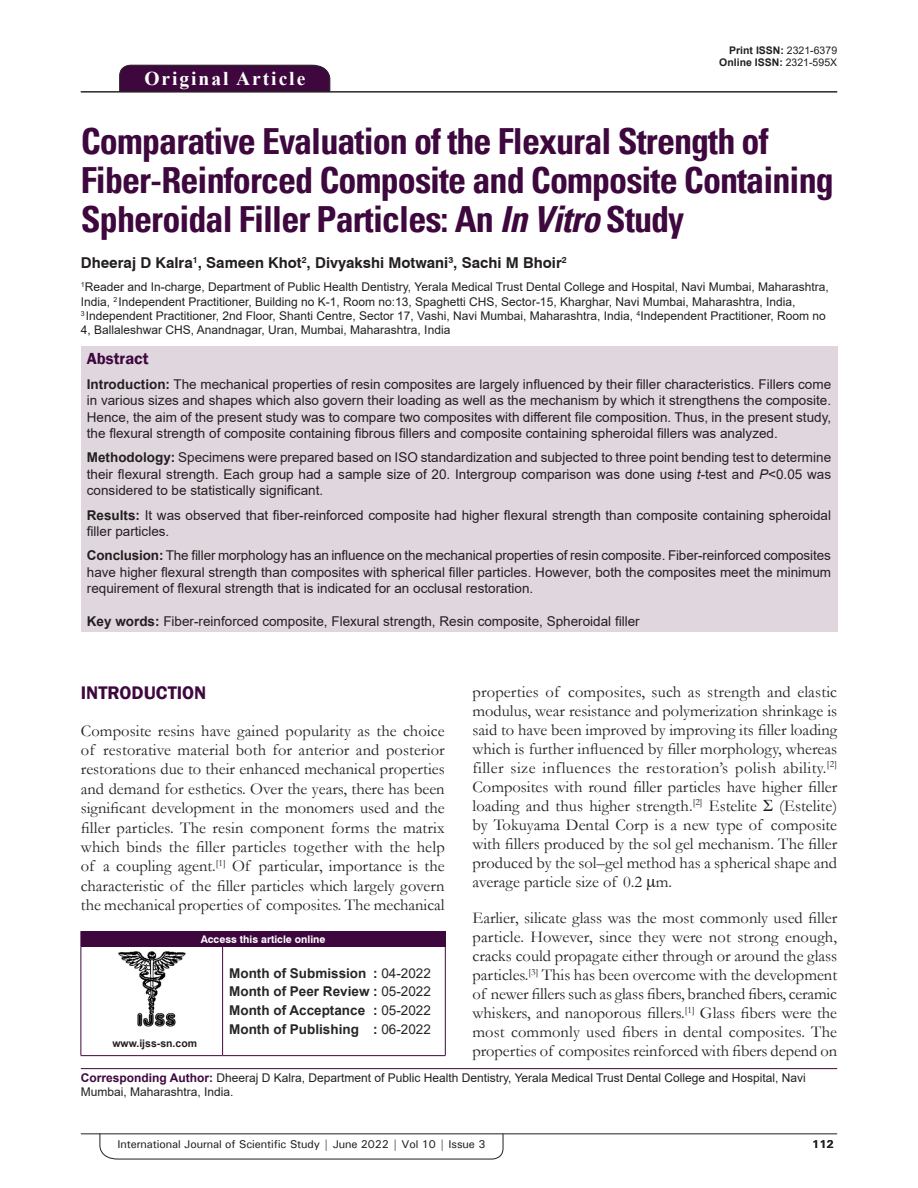
<style>
.page{position:relative;width:918px;height:1188px;background:#fff}
.page>*{position:absolute;margin:0;border:0;box-sizing:border-box;transform-origin:0 0}
.AT{font:700 condensed 36px/39px "Univers";letter-spacing:-.025em;color:#3e083e}
.AH{font:700 19.5px "Times New Roman";letter-spacing:.1em;color:#fff}
.t1{font:600 18.75px "Franklin Gothic";color:#3e083e}
.TX{font:16.5px/19px "Garamond";color:#231f20;text-align:justify}
.ABSH{font:600 16.5px "Franklin Gothic";color:#3e083e}
.AU{font:700 15px "Swiss 721 BT";color:#231f20}
.ABS{font:13.5px/16.2px "Arial";color:#231f20;text-align:justify}
.HIS{font:700 13.5px/18.8px "Arial";color:#282526;text-align:justify}
.KWD{font:13.5px "Arial";color:#231f20}
.AFF{font:12px/14.4px "Arial";color:#231f20}
.ADD{font:12px/14.4px "Arial";color:#231f20}
.t2{font:500 11.25px "Univers";letter-spacing:-.01em;color:#231f20}
.t3{font:700 11.25px "Univers";color:#231f20}
.DOI{font:700 10.5px "Arial";color:#231f20}
.AAO{font:700 10.5px "Swiss 721 BT";color:#fff}
.Web{font:700 10.5px "Arial";color:#231f20}
.s1{font-weight:400}
.s2{font-style:italic}
.s3{font-weight:700}
.s4{font-weight:700;color:#3e083e}
</style>
<div class="page">
<hr style="left:81px;top:1134px;width:756px;height:1px;background:#231f20">
<svg style="left:100px;top:1133px;width:403px;height:26px"></svg>
<div style="left:119px;top:65px;width:211px;height:26px;background:#3e083e"></div>
<hr style="left:81px;top:91px;width:756px;height:1px;background:#231f20">
<div style="left:81px;top:347px;width:756px;height:285px;background:#e0d7de"></div>
<div style="left:81px;top:931px;width:364px;height:15px;background:#3e083e"></div>
<svg style="left:445px;top:931px;width:1px;height:15px"></svg>
<hr style="left:81px;top:946px;width:142px;height:1px;background:#3e083e">
<hr style="left:81px;top:947px;width:1px;height:108px;background:#3e083e">
<hr style="left:223px;top:946px;width:223px;height:1px;background:#3e083e">
<hr style="left:222px;top:947px;width:1px;height:108px;background:#3e083e">
<hr style="left:445px;top:947px;width:1px;height:108px;background:#3e083e">
<hr style="left:223px;top:1055px;width:223px;height:1px;background:#3e083e">
<hr style="left:81px;top:1055px;width:142px;height:1px;background:#3e083e">
<img style="left:118px;top:951px;width:68px;height:76px">
<hr style="left:81px;top:1068px;width:756px;height:1px;background:#3e083e">
<p class="AH" style="left:144px;top:64px;width:162px">Original Article</p>
<p class="DOI" style="left:729px;top:42px;width:109px">Print ISSN: <span class="s1">2321-6379</span></p>
<p class="DOI" style="left:719px;top:55px;width:119px">Online ISSN: <span class="s1">2321-595X</span></p>
<p class="AT" style="left:81px;top:122px;width:755px">Comparative Evaluation of the Flexural Strength of<br>Fiber-Reinforced Composite and Composite Containing<br>Spheroidal Filler Particles: An <span class="s2">InVitro</span>Study</p>
<p class="AU" style="left:81px;top:254px;width:487px">Dheeraj D Kalra<sup>1</sup>, Sameen Khot<sup>2</sup>, Divyakshi Motwani<sup>3</sup>, Sachi M Bhoir<sup>2</sup></p>
<p class="AFF" style="left:81px;top:280px;width:749px"><sup>1</sup>Reader and In-charge, Department of Public Health Dentistry, Yerala Medical Trust Dental College and Hospital, Navi Mumbai, Maharashtra, India, <sup>2</sup> Independent Practitioner, Building no K-1, Room no:13, Spaghetti CHS, Sector-15, Kharghar, Navi Mumbai, Maharashtra, India,<br><sup>3</sup> Independent Practitioner, 2nd Floor, Shanti Centre, Sector 17, Vashi, Navi Mumbai, Maharashtra, India, <sup>4</sup>Independent Practitioner, Room no 4, Ballaleshwar CHS, Anandnagar, Uran, Mumbai, Maharashtra, India</p>
<p class="ABSH" style="left:87px;top:349px;width:63px">Abstract</p>
<p class="ABS" style="left:87px;top:376px;width:746px"><span class="s3">Introduction:</span> The mechanical properties of resin composites are largely influenced by their filler characteristics. Fillers come in various sizes and shapes which also govern their loading as well as the mechanism by which it strengthens the composite.<br>Hence, the aim of the present study was to compare two composites with different file composition. Thus, in the present study, the flexural strength of composite containing fibrous fillers and composite containing spheroidal fillers was analyzed.</p>
<p class="ABS" style="left:87px;top:450px;width:746px"><span class="s3">Methodology:</span> Specimens were prepared based on ISO standardization and subjected to three point bending test to determine their flexural strength. Each group had a sample size of 20. Intergroup comparison was done using <span class="s2">t</span>-test and <span class="s2">P</span>&lt;0.05 was considered to be statistically significant.</p>
<p class="ABS" style="left:87px;top:507px;width:746px"><span class="s3">Results:</span> It was observed that fiber-reinforced composite had higher flexural strength than composite containing spheroidal filler particles.</p>
<p class="ABS" style="left:87px;top:548px;width:746px"><span class="s3">Conclusion:</span> The filler morphology has an influence on the mechanical properties of resin composite. Fiber-reinforced composites have higher flexural strength than composites with spherical filler particles. However, both the composites meet the minimum requirement of flexural strength that is indicated for an occlusal restoration.</p>
<p class="KWD" style="left:87px;top:612px;width:554px"><span class="s3">Key words:</span> Fiber-reinforced composite, Flexural strength, Resin composite, Spheroidal filler</p>
<p class="TX" style="left:473px;top:682px;width:366px">properties of composites, such as strength and elastic modulus, wear resistance and polymerization shrinkage is said to have been improved by improving its filler loading which is further influenced by filler morphology, whereas filler size influences the restoration’s polish ability.<sup>[2] </sup>Composites with round filler particles have higher filler loading and thus higher strength.<sup>[2]</sup> Estelite</p>
<h1 class="t1" style="left:81px;top:681px;width:127px">INTRODUCTION</h1>
<p class="TX" style="left:81px;top:721px;width:365px">Composite resins have gained popularity as the choice of restorative material both for anterior and posterior restorations due to their enhanced mechanical properties and demand for esthetics. Over the years, there has been significant development in the monomers used and the filler particles. The resin component forms the matrix which binds the filler particles together with the help of a coupling agent.<sup>[1]</sup> Of particular, importance is the characteristic of the filler particles which largely govern the mechanical properties of composites. The mechanical</p>
<p class="TX" style="left:473px;top:796px;width:366px;text-indent:307px">(Estelite) by Tokuyama Dental Corp is a new type of composite with fillers produced by the sol gel mechanism. The filler produced by the sol–gel method has a spherical shape and average particle size of 0.2 m.</p>
<p class="TX" style="left:473px;top:908px;width:366px">Earlier, silicate glass was the most commonly used filler particle. However, since they were not strong enough, cracks could propagate either through or around the glass particles.<sup>[3]</sup> This has been overcome with the development of newer fillers such as glass fibers, branched fibers, ceramic whiskers, and nanoporous fillers.<sup>[1]</sup> Glass fibers were the most commonly used fibers in dental composites. The properties of composites reinforced with fibers depend on</p>
<p class="AAO" style="left:201px;top:933px;width:126px">Access this article online</p>
<p class="HIS" style="left:229px;top:964px;width:203px">Month of Submission : <span class="s1">04-2022<br></span>Month of Peer Review : <span class="s1">05-2022<br></span>Month of Acceptance : <span class="s1">05-2022<br></span>Month of Publishing : <span class="s1">06-2022</span></p>
<p class="ADD" style="left:81px;top:1070px;width:726px"><span class="s4">Corresponding Author:</span> Dheeraj D Kalra, Department of Public Health Dentistry, Yerala Medical Trust Dental College and Hospital, Navi<br>Mumbai, Maharashtra, India.</p>
<p class="Web" style="left:112px;top:1036px;width:86px">www.ijss-sn.com</p>
<p class="t2" style="left:118px;top:1137px;width:369px">International Journal of Scientific Study | June 2022 | Vol 10 | Issue 3</p>
<p class="t3" style="left:812px;top:1137px;width:23px">112</p>
</div>
